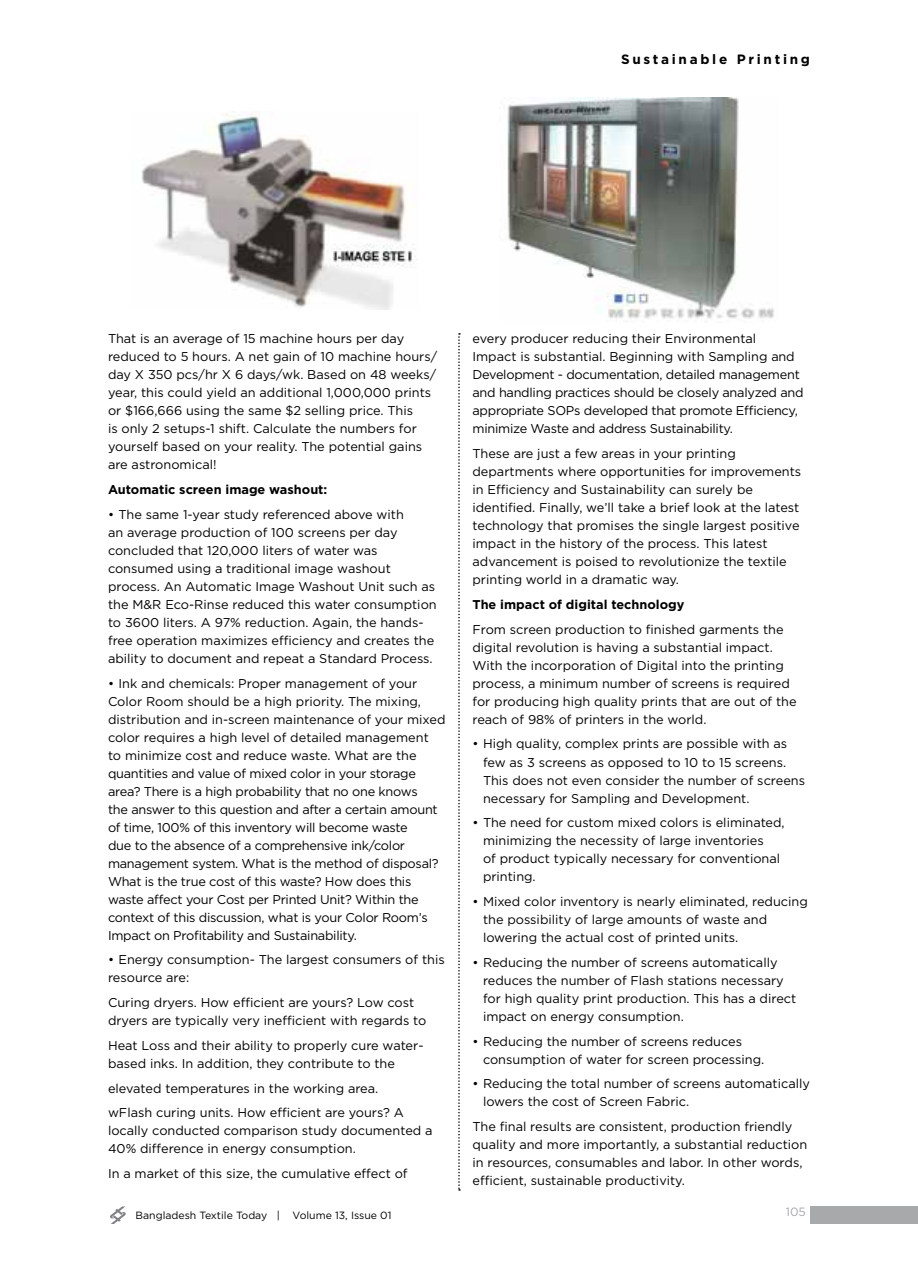
<style>
.page{position:relative;width:918px;height:1269px;background:#fff}
.page>*{position:absolute;margin:0;border:0;box-sizing:border-box;transform-origin:0 0}
.t1{font:700 13.5px "Gotham";letter-spacing:.2em;color:#000}
.t2{font:12.75px/18px "Gotham";color:#000}
.t3{font:12.75px/18px "Gotham";letter-spacing:-.02em;color:#000}
.t4{font:700 12.75px "Gotham";color:#000}
.t5{font:12px "Gotham";color:#a7a9ab}
.t6{font:10.5px "Gotham";color:#000}
</style>
<div class="page">
<img style="left:141px;top:111px;width:276px;height:198px">
<img style="left:507px;top:98px;width:267px;height:225px">
<svg style="left:458px;top:333px;width:2px;height:858px"></svg>
<svg style="left:110px;top:1206px;width:16px;height:18px"></svg>
<div style="left:810px;top:1206px;width:108px;height:18px;background:#a7a9ab"></div>
<p class="t1" style="left:621px;top:51px;width:190px">Sustainable Printing</p>
<p class="t2" style="left:108px;top:330px;width:331px">That is an average of 15 machine hours per day reduced to 5 hours. A net gain of 10 machine hours/ day X 350 pcs/hr X 6 days/wk. Based on 48 weeks/ year, this could yield an additional 1,000,000 prints or $166,666 using the same $2 selling price. This<br>is only 2 setups-1 shift. Calculate the numbers for yourself based on your reality. The potential gains are astronomical!</p>
<p class="t4" style="left:108px;top:481px;width:221px">Automatic screen image washout:</p>
<p class="t2" style="left:108px;top:505px;width:330px">• The same 1-year study referenced above with<br>an average production of 100 screens per day concluded that 120,000 liters of water was consumed using a traditional image washout process. An Automatic Image Washout Unit such as the M&amp;R Eco-Rinse reduced this water consumption to 3600 liters. A 97% reduction. Again, the hands&shy;free operation maximizes efficiency and creates the ability to document and repeat a Standard Process.</p>
<p class="t3" style="left:108px;top:674px;width:339px">• Ink and chemicals: Proper management of your Color Room should be a high priority. The mixing, distribution and in-screen maintenance of your mixed color requires a high level of detailed management<br>to minimize cost and reduce waste. What are the quantities and value of mixed color in your storage area? There is a high probability that no one knows<br>the answer to this question and after a certain amount of time, 100% of this inventory will become waste<br>due to the absence of a comprehensive ink/color management system. What is the method of disposal?<br>What is the true cost of this waste? How does this waste affect your Cost per Printed Unit? Within the context of this discussion, what is your Color Room’s Impact on Profitability and Sustainability.</p>
<p class="t2" style="left:108px;top:951px;width:338px">• Energy consumption- The largest consumers of this resource are:</p>
<p class="t2" style="left:108px;top:993px;width:320px">Curing dryers. How efficient are yours? Low cost dryers are typically very inefficient with regards to</p>
<p class="t2" style="left:108px;top:1036px;width:317px">Heat Loss and their ability to properly cure water&shy;based inks. In addition, they contribute to the</p>
<p class="t2" style="left:108px;top:1076px;width:297px;line-height:24.8px">elevated temperatures in the working area. wFlash curing units. How efficient are yours? A</p>
<p class="t2" style="left:108px;top:1122px;width:326px">locally conducted comparison study documented a<br>40% difference in energy consumption.</p>
<p class="t2" style="left:108px;top:1164px;width:301px">In a market of this size, the cumulative effect of</p>
<p class="t3" style="left:472px;top:330px;width:333px">every producer reducing their Environmental<br>Impact is substantial. Beginning with Sampling and Development - documentation, detailed management and handling practices should be closely analyzed and appropriate SOPs developed that promote Efficiency, minimize Waste and address Sustainability.</p>
<p class="t2" style="left:472px;top:444px;width:330px">These are just a few areas in your printing departments where opportunities for improvements in Efficiency and Sustainability can surely be identified. Finally, we’ll take a brief look at the latest technology that promises the single largest positive impact in the history of the process. This latest advancement is poised to revolutionize the textile printing world in a dramatic way.</p>
<p class="t4" style="left:472px;top:596px;width:214px">The impact of digital technology</p>
<p class="t2" style="left:472px;top:620px;width:326px">From screen production to finished garments the digital revolution is having a substantial impact.<br>With the incorporation of Digital into the printing process, a minimum number of screens is required for producing high quality prints that are out of the reach of 98% of printers in the world.</p>
<p class="t2" style="left:483px;top:735px;width:324px;text-indent:-11px">• High quality, complex prints are possible with as few as 3 screens as opposed to 10 to 15 screens.<br>This does not even consider the number of screens necessary for Sampling and Development.</p>
<p class="t2" style="left:483px;top:813px;width:303px;text-indent:-11px">• The need for custom mixed colors is eliminated, minimizing the necessity of large inventories<br>of product typically necessary for conventional printing.</p>
<p class="t2" style="left:483px;top:892px;width:326px;text-indent:-11px">• Mixed color inventory is nearly eliminated, reducing the possibility of large amounts of waste and lowering the actual cost of printed units.</p>
<p class="t2" style="left:483px;top:953px;width:315px;text-indent:-11px">• Reducing the number of screens automatically reduces the number of Flash stations necessary for high quality print production. This has a direct impact on energy consumption.</p>
<p class="t2" style="left:483px;top:1032px;width:283px;text-indent:-11px">• Reducing the number of screens reduces consumption of water for screen processing.</p>
<p class="t2" style="left:483px;top:1074px;width:328px;text-indent:-11px">• Reducing the total number of screens automatically lowers the cost of Screen Fabric.</p>
<p class="t2" style="left:472px;top:1117px;width:336px">The final results are consistent, production friendly quality and more importantly, a substantial reduction in resources, consumables and labor. In other words, efficient, sustainable productivity.</p>
<p class="t6" style="left:136px;top:1209px;width:257px">Bangladesh Textile Today | Volume 13, Issue 01</p>
<p class="t5" style="left:786px;top:1204px;width:22px">105</p>
</div>
